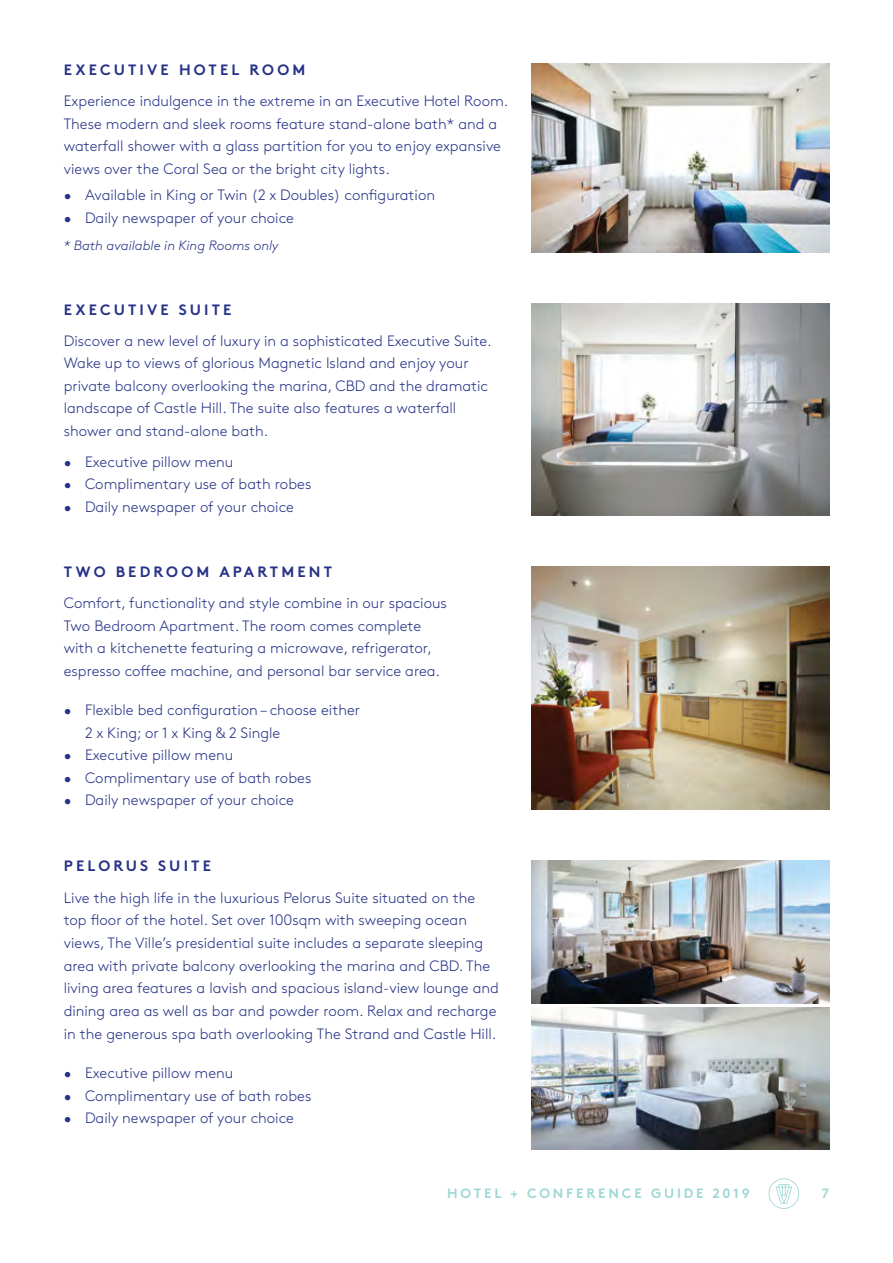
<style>
.page{position:relative;width:893px;height:1263px;background:#fff}
.page>*{position:absolute;margin:0;border:0;box-sizing:border-box;transform-origin:0 0}
.t1{font:300 15px/22.5px "Brown Std";color:#263286}
.t2{font:700 15px "Brown Std";letter-spacing:.21em;color:#263286}
.t3{font:italic 300 13.5px "Brown Std";color:#263286}
.t4{font:700 13.5px "Brown Std";letter-spacing:.21em;color:#9ed8d4}
</style>
<div class="page">
<svg style="left:769px;top:1178px;width:30px;height:31px"></svg>
<img style="left:531px;top:64px;width:298px;height:189px">
<img style="left:531px;top:304px;width:298px;height:211px">
<img style="left:531px;top:1007px;width:298px;height:142px">
<img style="left:531px;top:566px;width:298px;height:243px">
<img style="left:531px;top:860px;width:298px;height:143px">
<p class="t2" style="left:64px;top:61px;width:243px">EXECUTIVE HOTEL ROOM</p>
<p class="t1" style="left:64px;top:90px;width:446px">Experience indulgence in the extreme in an Executive Hotel Room.<br>These modern and sleek rooms feature stand-alone bath* and a waterfall shower with a glass partition for you to enjoy expansive views over the Coral Sea or the bright city lights.</p>
<p class="t1" style="left:64px;top:184px;width:373px">• Available in King or Twin (2 x Doubles) configuration</p>
<p class="t1" style="left:64px;top:207px;width:232px">• Daily newspaper of your choice</p>
<p class="t3" style="left:64px;top:237px;width:216px">* Bath available in King Rooms only</p>
<p class="t2" style="left:64px;top:300px;width:169px">EXECUTIVE SUITE</p>
<p class="t1" style="left:64px;top:330px;width:430px">Discover a new level of luxury in a sophisticated Executive Suite.<br>Wake up to views of glorious Magnetic Island and enjoy your private balcony overlooking the marina, CBD and the dramatic landscape of Castle Hill. The suite also features a waterfall shower and stand-alone bath.</p>
<p class="t1" style="left:64px;top:451px;width:171px">• Executive pillow menu</p>
<p class="t1" style="left:64px;top:473px;width:249px">• Complimentary use of bath robes</p>
<p class="t1" style="left:64px;top:496px;width:232px">• Daily newspaper of your choice</p>
<p class="t2" style="left:64px;top:563px;width:270px">TWO BEDROOM APARTMENT</p>
<p class="t1" style="left:64px;top:592px;width:385px">Comfort, functionality and style combine in our spacious Two Bedroom Apartment. The room comes complete with a kitchenette featuring a microwave, refrigerator, espresso coffee machine, and personal bar service area.</p>
<p class="t1" style="left:85px;top:699px;width:277px;text-indent:-21px">• Flexible bed configuration – choose either<br>2 x King; or 1 x King &amp; 2 Single</p>
<p class="t1" style="left:64px;top:744px;width:171px">• Executive pillow menu</p>
<p class="t1" style="left:64px;top:767px;width:249px">• Complimentary use of bath robes</p>
<p class="t1" style="left:64px;top:789px;width:232px">• Daily newspaper of your choice</p>
<p class="t2" style="left:64px;top:857px;width:149px">PELORUS SUITE</p>
<p class="t1" style="left:64px;top:886px;width:436px">Live the high life in the luxurious Pelorus Suite situated on the top floor of the hotel. Set over 100sqm with sweeping ocean views, The Ville’s presidential suite includes a separate sleeping area with private balcony overlooking the marina and CBD. The living area features a lavish and spacious island-view lounge and dining area as well as bar and powder room. Relax and recharge in the generous spa bath overlooking The Strand and Castle Hill.</p>
<p class="t1" style="left:64px;top:1062px;width:171px">• Executive pillow menu</p>
<p class="t1" style="left:64px;top:1084px;width:249px">• Complimentary use of bath robes</p>
<p class="t1" style="left:64px;top:1107px;width:232px">• Daily newspaper of your choice</p>
<p class="t4" style="left:447px;top:1185px;width:304px">HOTEL + CONFERENCE GUIDE 2019</p>
<p class="t4" style="left:822px;top:1185px;width:9px">7</p>
</div>
